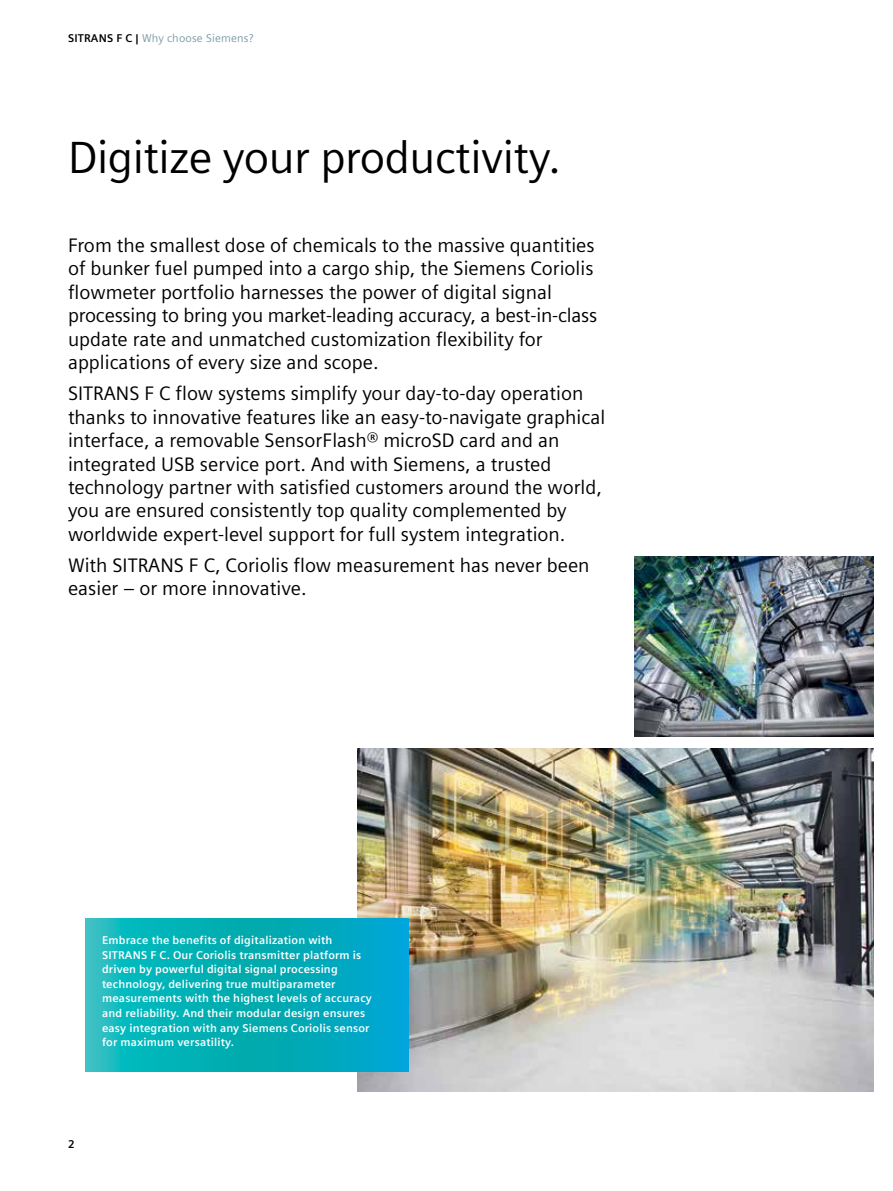
<style>
.page{position:relative;width:893px;height:1191px;background:#fff}
.page>*{position:absolute;margin:0;border:0;box-sizing:border-box;transform-origin:0 0}
.t1{font:45px "Siemens Sans Global";letter-spacing:-.01em;color:#000}
.t2{font:19.5px/23.4px "Siemens Sans Global";color:#000}
.t3{font:700 11.25px/14.7px "Siemens Sans Global";letter-spacing:.015em;color:#fff}
.t4{font:11.25px "Siemens Sans Global";letter-spacing:.015em;color:#7b9aa9}
.t5{font:700 11.25px "Siemens Sans Global";color:#000}
.s1{font-weight:700;color:#000}
</style>
<div class="page">
<img style="left:357px;top:748px;width:516px;height:343px">
<svg style="left:85px;top:918px;width:323px;height:153px;background:#04aebb"></svg>
<img style="left:634px;top:557px;width:239px;height:179px">
<p class="t4" style="left:68px;top:30px;width:187px"><span class="s1">SITRANS F C |</span> Why choose Siemens?</p>
<h1 class="t1" style="left:68px;top:124px;width:494px">Digitize your productivity.</h1>
<p class="t2" style="left:68px;top:234px;width:531px">From the smallest dose of chemicals to the massive quantities of bunker fuel pumped into a cargo ship, the Siemens Coriolis flowmeter portfolio harnesses the power of digital signal processing to bring you market-leading accuracy, a best-in-class update rate and unmatched customization flexibility for applications of every size and scope.</p>
<p class="t2" style="left:68px;top:382px;width:539px">SITRANS F C flow systems simplify your day-to-day operation thanks to innovative features like an easy-to-navigate graphical interface, a removable SensorFlash® microSD card and an integrated USB service port. And with Siemens, a trusted technology partner with satisfied customers around the world, you are ensured consistently top quality complemented by worldwide expert-level support for full system integration.</p>
<p class="t2" style="left:68px;top:554px;width:523px">With SITRANS F C, Coriolis flow measurement has never been easier – or more innovative.</p>
<p class="t3" style="left:102px;top:932px;width:271px">Embrace the benefits of digitalization with SITRANS F C. Our Coriolis transmitter platform is driven by powerful digital signal processing technology, delivering true multiparameter measurements with the highest levels of accuracy and reliability. And their modular design ensures easy integration with any Siemens Coriolis sensor for maximum versatility.</p>
<p class="t5" style="left:68px;top:1137px;width:8px">2</p>
</div>
